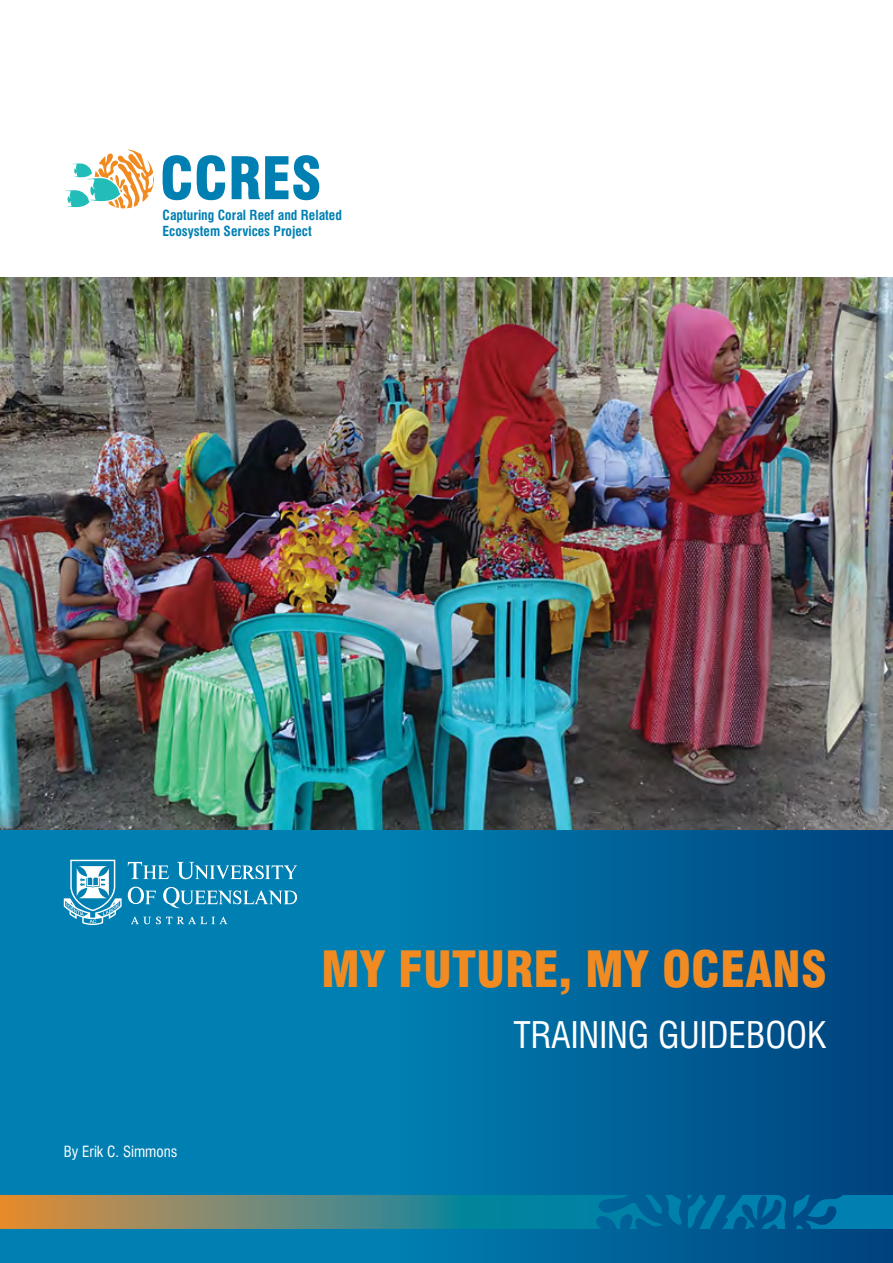
<style>
.page{position:relative;width:893px;height:1263px;background:#fff}
.page>*{position:absolute;margin:0;border:0;box-sizing:border-box;transform-origin:0 0}
.t1{font:900 condensed 48.75px "Swiss 721 BT";color:#f18b21}
.t2{font:condensed 35.7px "Swiss 721 BT";color:#fff}
.t3{font:condensed 15px "Swiss 721 BT";color:#fff}
.t4{font:700 condensed 13.5px/15.5px "Swiss 721 BT";color:#0080b2}
</style>
<div class="page">
<div style="left:0;top:278px;width:893px;height:985px;background:#0080b2"></div>
<svg style="left:251px;top:829px;width:642px;height:434px"></svg>
<img style="left:0;top:278px;width:893px;height:551px">
<svg style="left:163px;top:155px;width:156px;height:45px"></svg>
<svg style="left:65px;top:149px;width:89px;height:59px"></svg>
<svg style="left:64px;top:860px;width:58px;height:65px"></svg>
<svg style="left:131px;top:916px;width:96px;height:8px"></svg>
<svg style="left:128px;top:862px;width:41px;height:17px"></svg>
<svg style="left:177px;top:862px;width:120px;height:17px"></svg>
<svg style="left:128px;top:886px;width:28px;height:18px"></svg>
<svg style="left:163px;top:887px;width:135px;height:21px"></svg>
<svg style="left:722px;top:1195px;width:171px;height:34px"></svg>
<p class="t4" style="left:163px;top:207px;width:181px">Capturing Coral Reef and Related<br>Ecosystem Services Project</p>
<p class="t3" style="left:64px;top:1142px;width:115px">By Erik C. Simmons</p>
<h1 class="t1" style="left:321px;top:940px;width:507px">MY FUTURE, MY OCEANS</h1>
<h2 class="t2" style="left:514px;top:1014px;width:315px">TRAINING GUIDEBOOK</h2>
</div>
